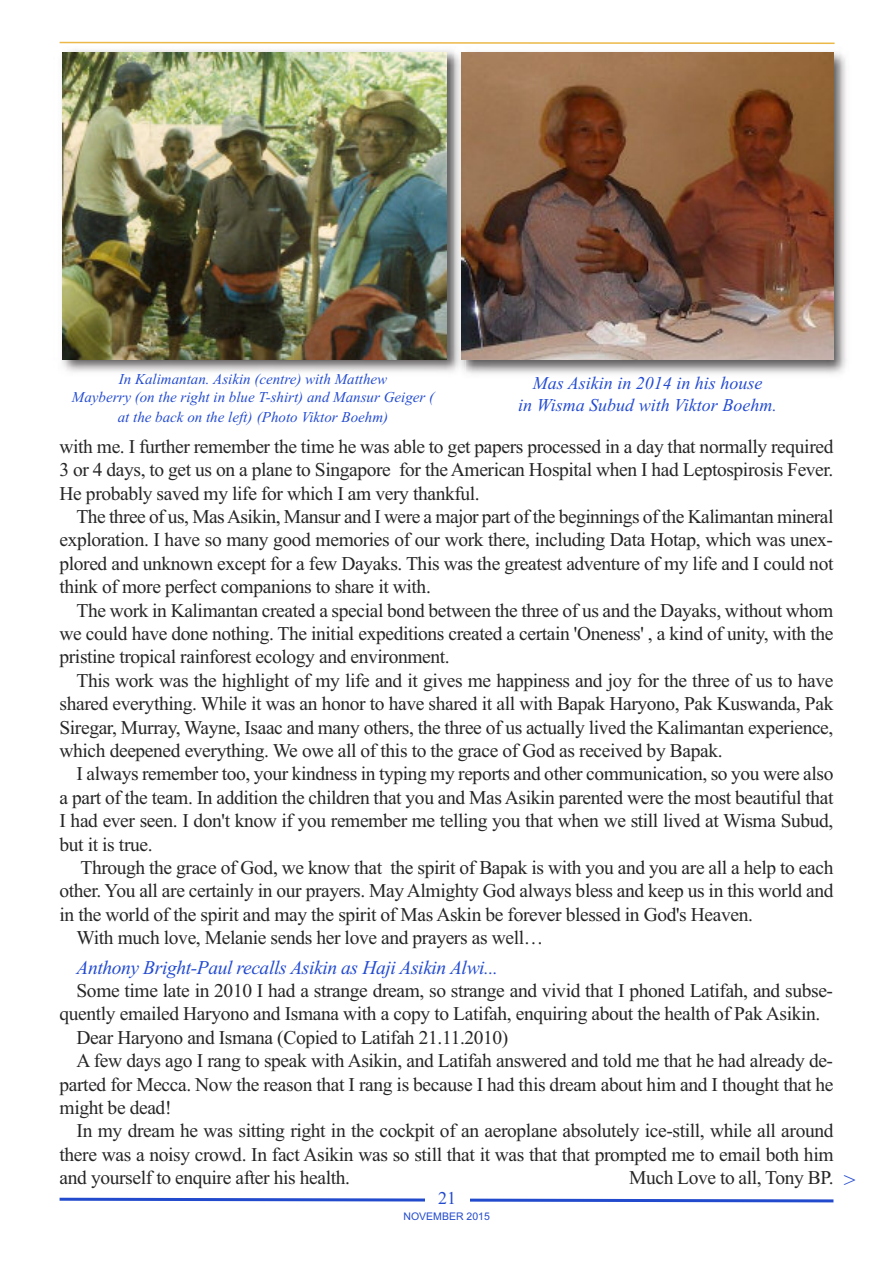
<style>
.page{position:relative;width:893px;height:1263px;background:#fff}
.page>*{position:absolute;margin:0;border:0;box-sizing:border-box;transform-origin:0 0}
.t1{font:italic 21px "Times New Roman";color:#234bd1}
.t2{font:19.5px/23.4px "Times New Roman";letter-spacing:-.02em;color:#272627;text-align:justify}
.t3{font:italic 19.5px "Times New Roman";letter-spacing:-.02em;color:#234bd1}
.t4{font:italic 18px/21.6px "Times New Roman";color:#234bd1;text-align:center}
.t5{font:18px "Times New Roman";color:#224acc}
.t6{font:italic 15px/18px "Times New Roman";color:#234bd1;text-align:center}
.t7{font:10.5px "Arial";color:#224acc}
</style>
<div class="page">
<svg style="left:59px;top:1197px;width:775px;height:6px"></svg>
<div style="left:425px;top:1192px;width:44px;height:37px;background:#fff"></div>
<svg style="left:59px;top:41px;width:776px;height:3px"></svg>
<img style="left:62px;top:50px;width:784px;height:324px">
<img style="left:466px;top:53px;width:367px;height:307px">
<img style="left:454px;top:50px;width:12px;height:324px">
<img style="left:461px;top:53px;width:5px;height:307px">
<img style="left:63px;top:53px;width:383px;height:306px">
<p class="t6" style="left:72px;top:370px;width:364px">In Kalimantan. Asikin (centre) with Matthew<br>Mayberry (on the right in blue T-shirt) and Mansur Geiger (</p>
<p class="t6" style="left:118px;top:408px;width:272px">at the back on the left) (Photo Viktor Boehm)</p>
<p class="t4" style="left:518px;top:372px;width:260px">Mas Asikin in 2014 in his house<br>in Wisma Subud with Viktor Boehm.</p>
<p class="t2" style="left:60px;top:434px;width:775px">with me. I further remember the time he was able to get papers processed in a day that normally required 3 or 4 days, to get us on a plane to Singapore for the American Hospital when I had Leptospirosis Fever.<br>He probably saved my life for which I am very thankful.</p>
<p class="t2" style="left:60px;top:504px;width:775px;text-indent:17px">The three of us, MasAsikin, Mansur and I were a major part of the beginnings of the Kalimantan mineral exploration. I have so many good memories of our work there, including Data Hotap, which was unex&shy;plored and unknown except for a few Dayaks. This was the greatest adventure of my life and I could not think of more perfect companions to share it with.</p>
<p class="t2" style="left:60px;top:598px;width:775px;text-indent:17px">The work in Kalimantan created a special bond between the three of us and the Dayaks, without whom we could have done nothing. The initial expeditions created a certain 'Oneness' , a kind of unity, with the pristine tropical rainforest ecology and environment.</p>
<p class="t2" style="left:60px;top:668px;width:775px;text-indent:17px">This work was the highlight of my life and it gives me happiness and joy for the three of us to have shared everything. While it was an honor to have shared it all with Bapak Haryono, Pak Kuswanda, Pak Siregar, Murray, Wayne, Isaac and many others, the three of us actually lived the Kalimantan experience, which deepened everything. We owe all of this to the grace of God as received by Bapak.</p>
<p class="t2" style="left:60px;top:762px;width:775px;text-indent:17px">I always remember too, your kindness in typing my reports and other communication, so you were also a part of the team. In addition the children that you and Mas Asikin parented were the most beautiful that I had ever seen. I don't know if you remember me telling you that when we still lived at Wisma Subud, but it is true.</p>
<p class="t2" style="left:80px;top:855px;width:754px">Through the grace of God, we know that the spirit of Bapak is with you and you are all a help to each</p>
<p class="t2" style="left:60px;top:879px;width:775px">other. You all are certainly in our prayers. May Almighty God always bless and keep us in this world and</p>
<p class="t2" style="left:60px;top:902px;width:695px">in the world of the spirit and may the spirit of Mas Askin be forever blessed in God's Heaven.</p>
<p class="t2" style="left:77px;top:926px;width:468px">With much love, Melanie sends her love and prayers as well…</p>
<p class="t3" style="left:77px;top:955px;width:423px">Anthony Bright-Paul recalls Asikin as Haji Asikin Alwi...</p>
<p class="t2" style="left:77px;top:978px;width:758px">Some time late in 2010 I had a strange dream, so strange and vivid that I phoned Latifah, and subse-</p>
<p class="t2" style="left:60px;top:1002px;width:762px">quently emailed Haryono and Ismana with a copy to Latifah, enquiring about the health of Pak Asikin.</p>
<p class="t2" style="left:77px;top:1025px;width:433px">Dear Haryono and Ismana (Copied to Latifah 21.11.2010)</p>
<p class="t2" style="left:77px;top:1049px;width:758px">A few days ago I rang to speak with Asikin, and Latifah answered and told me that he had already de-</p>
<p class="t2" style="left:60px;top:1072px;width:775px">parted for Mecca. Now the reason that I rang is because I had this dream about him and I thought that he</p>
<p class="t2" style="left:60px;top:1095px;width:113px">might be dead!</p>
<p class="t2" style="left:77px;top:1119px;width:758px">In my dream he was sitting right in the cockpit of an aeroplane absolutely ice-still, while all around</p>
<p class="t2" style="left:60px;top:1142px;width:775px">there was a noisy crowd. In fact Asikin was so still that it was that that prompted me to email both him</p>
<p class="t2" style="left:60px;top:1166px;width:292px">and yourself to enquire after his health.</p>
<p class="t2" style="left:629px;top:1166px;width:206px">Much Love to all, Tony BP.</p>
<p class="t5" style="left:438px;top:1188px;width:19px">21</p>
<p class="t7" style="left:404px;top:1210px;width:88px">NOVEMBER 2015</p>
<p class="t1" style="left:844px;top:1168px;width:16px">&gt;</p>
</div>
